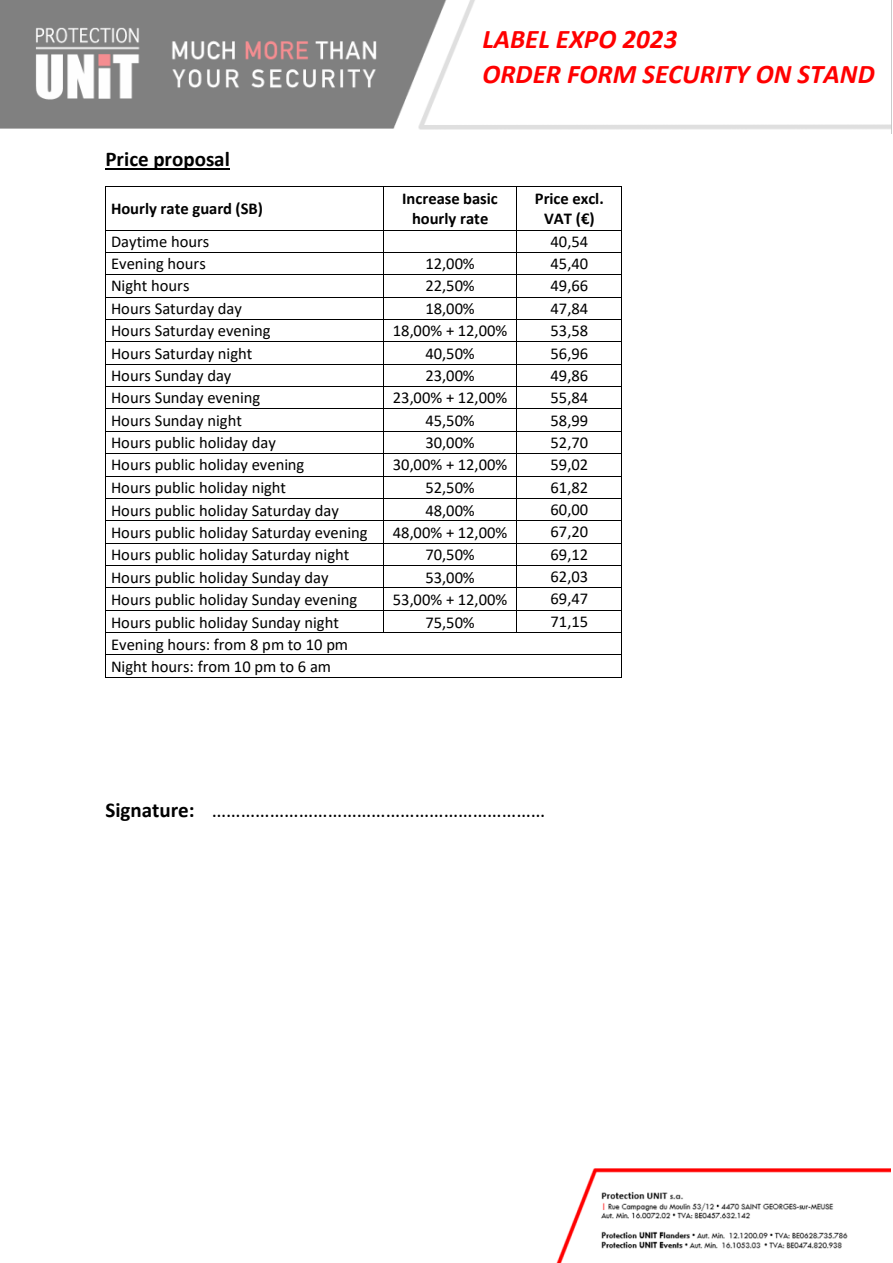
<style>
.page{position:relative;width:893px;height:1263px;background:#fff}
.page>*{position:absolute;margin:0;border:0;box-sizing:border-box;transform-origin:0 0}
.t1{font:italic 700 27px/35.2px "Calibri";color:#f00}
.t2{font:21px "Calibri";color:#000}
.t3{font:700 21px "Calibri";color:#000}
.t4{font:16.5px/22.4px "Calibri";color:#000}
.t5{font:700 16.5px/20.1px "Calibri";color:#000;text-align:center}
.s1{font-weight:700}
</style>
<div class="page">
<img style="left:0;top:0;width:892px;height:134px">
<div style="left:473px;top:59px;width:146px;height:38px;background:#fff"></div>
<img style="left:556px;top:1168px;width:335px;height:95px">
<hr style="left:105px;top:168px;width:125px;height:2px;background:#000">
<hr style="left:106px;top:186px;width:277px;height:1px;background:#000">
<hr style="left:384px;top:186px;width:132px;height:1px;background:#000">
<hr style="left:517px;top:186px;width:105px;height:1px;background:#000">
<hr style="left:105px;top:187px;width:1px;height:43px;background:#000">
<hr style="left:383px;top:187px;width:1px;height:43px;background:#000">
<hr style="left:516px;top:187px;width:1px;height:43px;background:#000">
<hr style="left:622px;top:187px;width:1px;height:43px;background:#000">
<hr style="left:106px;top:230px;width:277px;height:1px;background:#000">
<hr style="left:384px;top:230px;width:132px;height:1px;background:#000">
<hr style="left:517px;top:230px;width:105px;height:1px;background:#000">
<hr style="left:106px;top:252px;width:277px;height:1px;background:#000">
<hr style="left:384px;top:252px;width:132px;height:1px;background:#000">
<hr style="left:517px;top:252px;width:105px;height:1px;background:#000">
<hr style="left:106px;top:274px;width:277px;height:1px;background:#000">
<hr style="left:384px;top:274px;width:132px;height:1px;background:#000">
<hr style="left:517px;top:274px;width:105px;height:1px;background:#000">
<hr style="left:106px;top:297px;width:277px;height:1px;background:#000">
<hr style="left:384px;top:297px;width:132px;height:1px;background:#000">
<hr style="left:517px;top:297px;width:105px;height:1px;background:#000">
<hr style="left:106px;top:319px;width:277px;height:1px;background:#000">
<hr style="left:384px;top:319px;width:132px;height:1px;background:#000">
<hr style="left:517px;top:319px;width:105px;height:1px;background:#000">
<hr style="left:106px;top:341px;width:277px;height:1px;background:#000">
<hr style="left:384px;top:341px;width:132px;height:1px;background:#000">
<hr style="left:517px;top:341px;width:105px;height:1px;background:#000">
<hr style="left:106px;top:364px;width:277px;height:1px;background:#000">
<hr style="left:384px;top:364px;width:132px;height:1px;background:#000">
<hr style="left:517px;top:364px;width:105px;height:1px;background:#000">
<hr style="left:106px;top:386px;width:277px;height:1px;background:#000">
<hr style="left:384px;top:386px;width:132px;height:1px;background:#000">
<hr style="left:517px;top:386px;width:105px;height:1px;background:#000">
<hr style="left:106px;top:408px;width:277px;height:1px;background:#000">
<hr style="left:384px;top:408px;width:132px;height:1px;background:#000">
<hr style="left:517px;top:408px;width:105px;height:1px;background:#000">
<hr style="left:106px;top:431px;width:277px;height:1px;background:#000">
<hr style="left:384px;top:431px;width:132px;height:1px;background:#000">
<hr style="left:517px;top:431px;width:105px;height:1px;background:#000">
<hr style="left:106px;top:453px;width:277px;height:1px;background:#000">
<hr style="left:384px;top:453px;width:132px;height:1px;background:#000">
<hr style="left:517px;top:453px;width:105px;height:1px;background:#000">
<hr style="left:106px;top:476px;width:277px;height:1px;background:#000">
<hr style="left:384px;top:476px;width:132px;height:1px;background:#000">
<hr style="left:517px;top:476px;width:105px;height:1px;background:#000">
<hr style="left:106px;top:498px;width:277px;height:1px;background:#000">
<hr style="left:384px;top:498px;width:132px;height:1px;background:#000">
<hr style="left:517px;top:498px;width:105px;height:1px;background:#000">
<hr style="left:106px;top:520px;width:277px;height:1px;background:#000">
<hr style="left:384px;top:520px;width:132px;height:1px;background:#000">
<hr style="left:517px;top:520px;width:105px;height:1px;background:#000">
<hr style="left:106px;top:543px;width:277px;height:1px;background:#000">
<hr style="left:384px;top:543px;width:132px;height:1px;background:#000">
<hr style="left:517px;top:543px;width:105px;height:1px;background:#000">
<hr style="left:106px;top:565px;width:277px;height:1px;background:#000">
<hr style="left:384px;top:565px;width:132px;height:1px;background:#000">
<hr style="left:517px;top:565px;width:105px;height:1px;background:#000">
<hr style="left:106px;top:587px;width:277px;height:1px;background:#000">
<hr style="left:384px;top:587px;width:132px;height:1px;background:#000">
<hr style="left:517px;top:587px;width:105px;height:1px;background:#000">
<hr style="left:106px;top:610px;width:277px;height:1px;background:#000">
<hr style="left:384px;top:610px;width:132px;height:1px;background:#000">
<hr style="left:517px;top:610px;width:105px;height:1px;background:#000">
<hr style="left:106px;top:632px;width:277px;height:1px;background:#000">
<svg style="left:383px;top:230px;width:1px;height:403px"></svg>
<hr style="left:384px;top:632px;width:132px;height:1px;background:#000">
<svg style="left:516px;top:230px;width:1px;height:403px"></svg>
<hr style="left:517px;top:632px;width:105px;height:1px;background:#000">
<hr style="left:106px;top:654px;width:516px;height:1px;background:#000">
<svg style="left:105px;top:230px;width:1px;height:448px"></svg>
<hr style="left:106px;top:677px;width:516px;height:1px;background:#000">
<h1 class="t1" style="left:482px;top:20px;width:394px">LABEL EXPO 2023<br>ORDER FORM SECURITY ON STAND</h1>
<p class="t3" style="left:105px;top:144px;width:126px">Price proposal</p>
<p class="t5" style="left:111px;top:198px;width:153px">Hourly rate guard (SB)</p>
<p class="t5" style="left:402px;top:188px;width:97px">Increase basic hourly rate</p>
<p class="t5" style="left:535px;top:188px;width:70px">Price excl.<br>VAT (€)</p>
<p class="t4" style="left:111px;top:230px;width:100px">Daytime hours</p>
<p class="t4" style="left:550px;top:230px;width:39px">40,54</p>
<p class="t4" style="left:111px;top:252px;width:96px">Evening hours</p>
<p class="t4" style="left:425px;top:252px;width:51px">12,00%</p>
<p class="t4" style="left:550px;top:252px;width:39px">45,40</p>
<p class="t4" style="left:111px;top:274px;width:80px">Night hours</p>
<p class="t4" style="left:425px;top:274px;width:51px">22,50%</p>
<p class="t4" style="left:550px;top:274px;width:39px">49,66</p>
<p class="t4" style="left:111px;top:297px;width:133px">Hours Saturday day</p>
<p class="t4" style="left:425px;top:297px;width:51px">18,00%</p>
<p class="t4" style="left:550px;top:297px;width:39px">47,84</p>
<p class="t4" style="left:111px;top:319px;width:161px">Hours Saturday evening</p>
<p class="t4" style="left:393px;top:319px;width:116px">18,00% + 12,00%</p>
<p class="t4" style="left:550px;top:319px;width:39px">53,58</p>
<p class="t4" style="left:111px;top:342px;width:143px">Hours Saturday night</p>
<p class="t4" style="left:425px;top:342px;width:51px">40,50%</p>
<p class="t4" style="left:550px;top:342px;width:39px">56,96</p>
<p class="t4" style="left:111px;top:364px;width:122px">Hours Sunday day</p>
<p class="t4" style="left:425px;top:364px;width:51px">23,00%</p>
<p class="t4" style="left:550px;top:364px;width:39px">49,86</p>
<p class="t4" style="left:111px;top:386px;width:151px">Hours Sunday evening</p>
<p class="t4" style="left:393px;top:386px;width:116px">23,00% + 12,00%</p>
<p class="t4" style="left:550px;top:386px;width:39px">55,84</p>
<p class="t4" style="left:111px;top:409px;width:132px">Hours Sunday night</p>
<p class="t4" style="left:425px;top:409px;width:51px">45,50%</p>
<p class="t4" style="left:550px;top:409px;width:39px">58,99</p>
<p class="t4" style="left:111px;top:431px;width:166px">Hours public holiday day</p>
<p class="t4" style="left:425px;top:431px;width:51px">30,00%</p>
<p class="t4" style="left:550px;top:431px;width:39px">52,70</p>
<p class="t4" style="left:111px;top:453px;width:195px">Hours public holiday evening</p>
<p class="t4" style="left:393px;top:453px;width:116px">30,00% + 12,00%</p>
<p class="t4" style="left:550px;top:453px;width:39px">59,02</p>
<p class="t4" style="left:111px;top:476px;width:177px">Hours public holiday night</p>
<p class="t4" style="left:425px;top:476px;width:51px">52,50%</p>
<p class="t4" style="left:550px;top:476px;width:39px">61,82</p>
<p class="t4" style="left:111px;top:499px;width:229px">Hours public holiday Saturday day</p>
<p class="t4" style="left:425px;top:499px;width:51px">48,00%</p>
<p class="t4" style="left:550px;top:498px;width:39px">60,00</p>
<p class="t4" style="left:111px;top:521px;width:258px">Hours public holiday Saturday evening</p>
<p class="t4" style="left:393px;top:521px;width:116px">48,00% + 12,00%</p>
<p class="t4" style="left:550px;top:520px;width:39px">67,20</p>
<p class="t4" style="left:111px;top:543px;width:240px">Hours public holiday Saturday night</p>
<p class="t4" style="left:425px;top:543px;width:51px">70,50%</p>
<p class="t4" style="left:550px;top:543px;width:39px">69,12</p>
<p class="t4" style="left:111px;top:566px;width:219px">Hours public holiday Sunday day</p>
<p class="t4" style="left:425px;top:566px;width:51px">53,00%</p>
<p class="t4" style="left:550px;top:565px;width:39px">62,03</p>
<p class="t4" style="left:111px;top:588px;width:248px">Hours public holiday Sunday evening</p>
<p class="t4" style="left:393px;top:588px;width:116px">53,00% + 12,00%</p>
<p class="t4" style="left:550px;top:587px;width:39px">69,47</p>
<p class="t4" style="left:111px;top:610px;width:229px">Hours public holiday Sunday night</p>
<p class="t4" style="left:425px;top:610px;width:51px">75,50%</p>
<p class="t4" style="left:550px;top:610px;width:39px">71,15</p>
<p class="t4" style="left:111px;top:633px;width:239px">Evening hours: from 8 pm to 10 pm<br>Night hours: from 10 pm to 6 am</p>
<p class="t2" style="left:105px;top:795px;width:441px"><span class="s1">Signature:</span> ……………………………………………………………</p>
</div>
